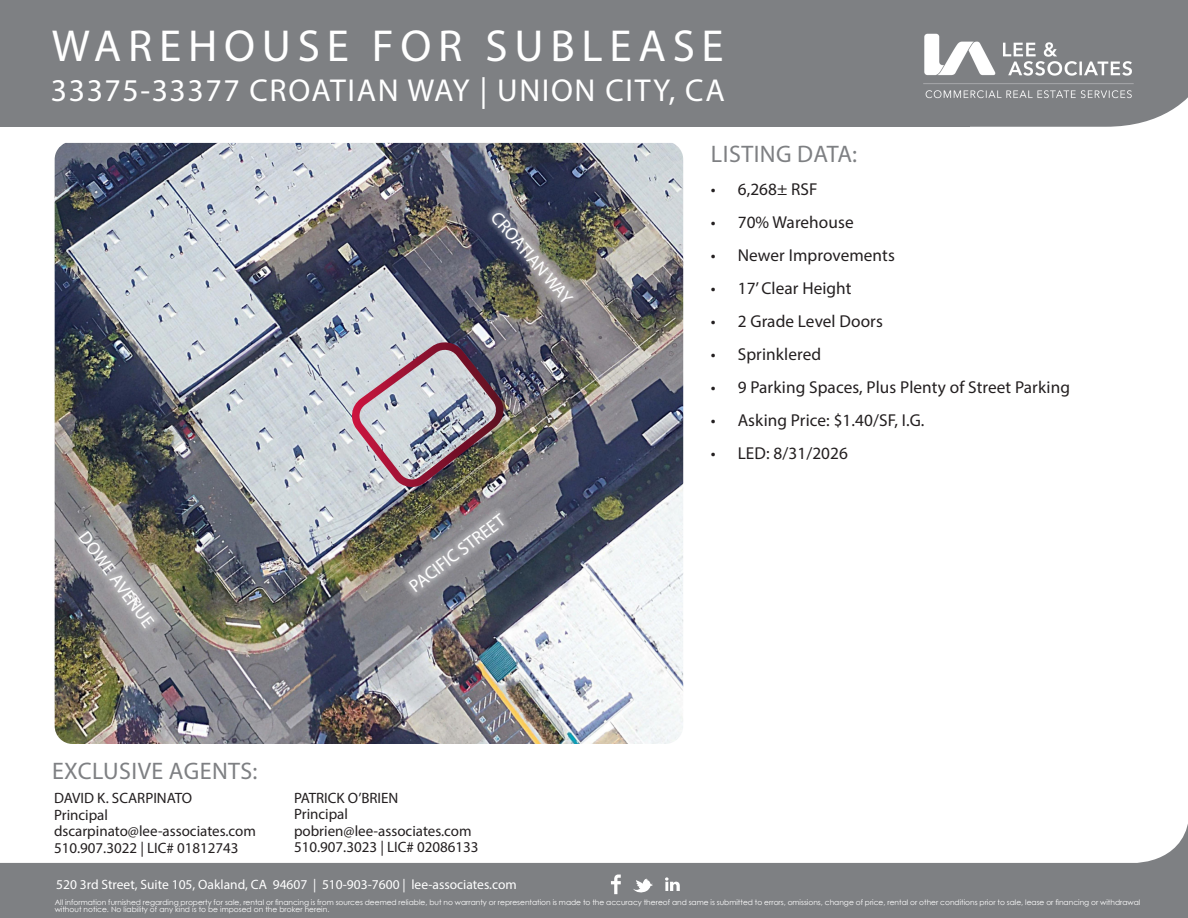
<style>
.page{position:relative;width:1188px;height:918px;background:#fff}
.page>*{position:absolute;margin:0;border:0;box-sizing:border-box;transform-origin:0 0}
.Property_Address{font:45px "Myriad Pro";letter-spacing:.15em;color:#fff}
.Property_Address-2{font:31.8px "Myriad Pro";letter-spacing:.05em;color:#fff}
.Property_Name{font:24px "Myriad Pro";letter-spacing:.02em;color:#7e8083}
.Property_Address-3{font:18px "Myriad Pro";color:#fff}
.t1{font:17.25px "Myriad Pro";letter-spacing:.005em;color:#231f20}
.Pa0{font:15px "Myriad Pro";color:#231f20}
.Default{font:15px "Myriad Pro";color:#231f20}
.Pa0-2{font:13.5px "Myriad Pro";color:#fff}
.Pa2{font:7.5px/6.8px "Century Gothic";color:#fff}
</style>
<div class="page">
<svg style="left:0;top:824px;width:1188px;height:94px;fill:#7e8083"></svg>
<svg style="left:633px;top:878px;width:20px;height:15px"></svg>
<svg style="left:611px;top:875px;width:10px;height:19px"></svg>
<svg style="left:665px;top:877px;width:15px;height:14px"></svg>
<img style="left:55px;top:143px;width:628px;height:601px">
<img style="left:344px;top:343px;width:167px;height:152px">
<img style="left:399px;top:503px;width:117px;height:98px">
<img style="left:481px;top:200px;width:103px;height:114px">
<img style="left:70px;top:521px;width:95px;height:116px">
<div style="left:0;top:0;width:970px;height:127px;background:#7e8083"></div>
<div style="left:970px;top:0;width:218px;height:111px;background:#7e8083"></div>
<img style="left:923px;top:3px;width:247px;height:124px">
<p class="Property_Address" style="left:52px;top:18px;width:674px">WAREHOUSE FOR SUBLEASE</p>
<p class="Property_Address-2" style="left:51px;top:71px;width:676px">33375-33377 CROATIAN WAY | UNION CITY, CA</p>
<p class="Property_Address-3" style="left:503px;top:206px;width:116px;rotate:50deg">CROATIAN WAY</p>
<p class="Property_Address-3" style="left:91px;top:527px;width:115px;rotate:53deg">DOWE AVENUE</p>
<p class="Property_Address-3" style="left:405px;top:579px;width:117px;rotate:-37deg">PACIFIC STREET</p>
<p class="Property_Name" style="left:52px;top:756px;width:207px">EXCLUSIVE AGENTS:</p>
<p class="Pa0" style="left:54px;top:789px;width:140px">DAVID K. SCARPINATO</p>
<p class="Default" style="left:54px;top:806px;width:56px">Principal</p>
<p class="Pa0" style="left:54px;top:822px;width:204px">dscarpinato@lee-associates.com</p>
<p class="Pa0" style="left:54px;top:839px;width:186px">510.907.3022 | LIC# 01812743</p>
<p class="Pa0" style="left:294px;top:789px;width:106px">PATRICK O’BRIEN</p>
<p class="Default" style="left:294px;top:805px;width:56px">Principal</p>
<p class="Pa0" style="left:294px;top:822px;width:179px">pobrien@lee-associates.com</p>
<p class="Pa0" style="left:294px;top:838px;width:186px">510.907.3023 | LIC# 02086133</p>
<p class="Property_Name" style="left:711px;top:140px;width:148px">LISTING DATA:</p>
<p class="t1" style="left:711px;top:179px;width:108px">• 6,268± RSF</p>
<p class="t1" style="left:711px;top:212px;width:144px">• 70% Warehouse</p>
<p class="t1" style="left:711px;top:245px;width:186px">• Newer Improvements</p>
<p class="t1" style="left:711px;top:278px;width:142px">• 17’ Clear Height</p>
<p class="t1" style="left:711px;top:311px;width:174px">• 2 Grade Level Doors</p>
<p class="t1" style="left:711px;top:344px;width:112px">• Sprinklered</p>
<p class="t1" style="left:711px;top:377px;width:361px">• 9 Parking Spaces, Plus Plenty of Street Parking</p>
<p class="t1" style="left:711px;top:410px;width:215px">• Asking Price: $1.40/SF, I.G.</p>
<p class="t1" style="left:711px;top:443px;width:139px">• LED: 8/31/2026</p>
<p class="Pa0-2" style="left:56px;top:876px;width:462px">520 3rd Street, Suite 105, Oakland, CA 94607 | 510-903-7600 | lee-associates.com</p>
<p class="Pa2" style="left:55px;top:899px;width:1087px">All information furnished regarding property for sale, rental or financing is from sources deemed reliable, but no warranty or representation is made to the accuracy thereof and same is submitted to errors, omissions, change of price, rental or other conditions prior to sale, lease or financing or withdrawal without notice. No liability of any kind is to be imposed on the broker herein.</p>
</div>
